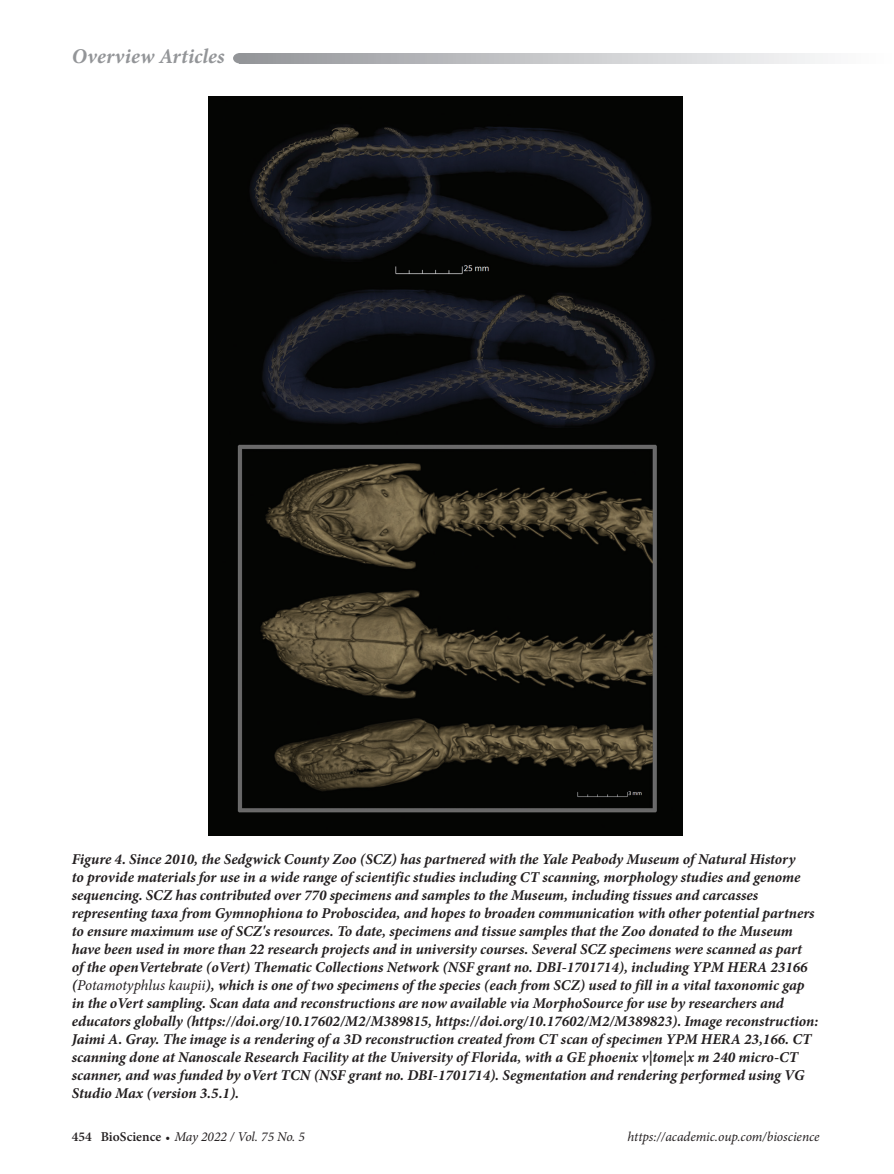
<style>
.page{position:relative;width:894px;height:1174px;background:#fff}
.page>*{position:absolute;margin:0;border:0;box-sizing:border-box;transform-origin:0 0}
.t1{font:italic 700 21px "Minion Pro";letter-spacing:.005em;color:#939598}
.FigCaption{font:italic 700 15px/18px "Minion Pro";letter-spacing:-.005em;color:#231f20}
.t2{font:italic 13.5px "Minion Pro";letter-spacing:-.005em;color:#231f20}
.s1{font-weight:400}
.s2{font-weight:600;font-style:normal}
.s3{font-weight:600;font-style:normal;font-size:12px}
</style>
<div class="page">
<svg style="left:243px;top:53px;width:580px;height:11px;background:#c5c6c9"></svg>
<div style="left:233px;top:53px;width:14px;height:11px;background:#939598;border-radius:50%"></div>
<img style="left:209px;top:97px;width:473px;height:738px">
<h1 class="t1" style="left:72px;top:41px;width:154px">Overview Articles</h1>
<p class="FigCaption" style="left:72px;top:849px;width:747px">Figure 4. Since 2010, the Sedgwick County Zoo (SCZ) has partnered with the Yale Peabody Museum of Natural History<br>to provide materials for use in a wide range of scientific studies including CT scanning, morphology studies and genome sequencing. SCZ has contributed over 770 specimens and samples to the Museum, including tissues and carcasses representing taxa from Gymnophiona to Proboscidea, and hopes to broaden communication with other potential partners to ensure maximum use of SCZ's resources. To date, specimens and tissue samples that the Zoo donated to the Museum have been used in more than 22 research projects and in university courses. Several SCZ specimens were scanned as part<br>of the openVertebrate (oVert) Thematic Collections Network (NSF grant no. DBI-1701714), including YPM HERA 23166 (<span class="s1">Potamotyphlus kaupii</span>), which is one of two specimens of the species (each from SCZ) used to fill in a vital taxonomic gap in the oVert sampling. Scan data and reconstructions are now available via MorphoSource for use by researchers and educators globally (https://doi.org/10.17602/M2/M389815, https://doi.org/10.17602/M2/M389823). Image reconstruction:<br>Jaimi A. Gray. The image is a rendering of a 3D reconstruction created from CT scan of specimen YPM HERA 23,166. CT scanning done at Nanoscale Research Facility at the University of Florida, with a GE phoenix v|tome|x m 240 micro-CT scanner, and was funded by oVert TCN (NSF grant no. DBI-1701714). Segmentation and rendering performed using VG Studio Max (version 3.5.1).</p>
<p class="t2" style="left:72px;top:1127px;width:234px"><span class="s2">454 BioScience</span> <span class="s3">•</span> May 2022 / Vol. 75 No. 5</p>
<p class="t2" style="left:627px;top:1127px;width:193px">https://academic.oup.com/bioscience</p>
</div>
